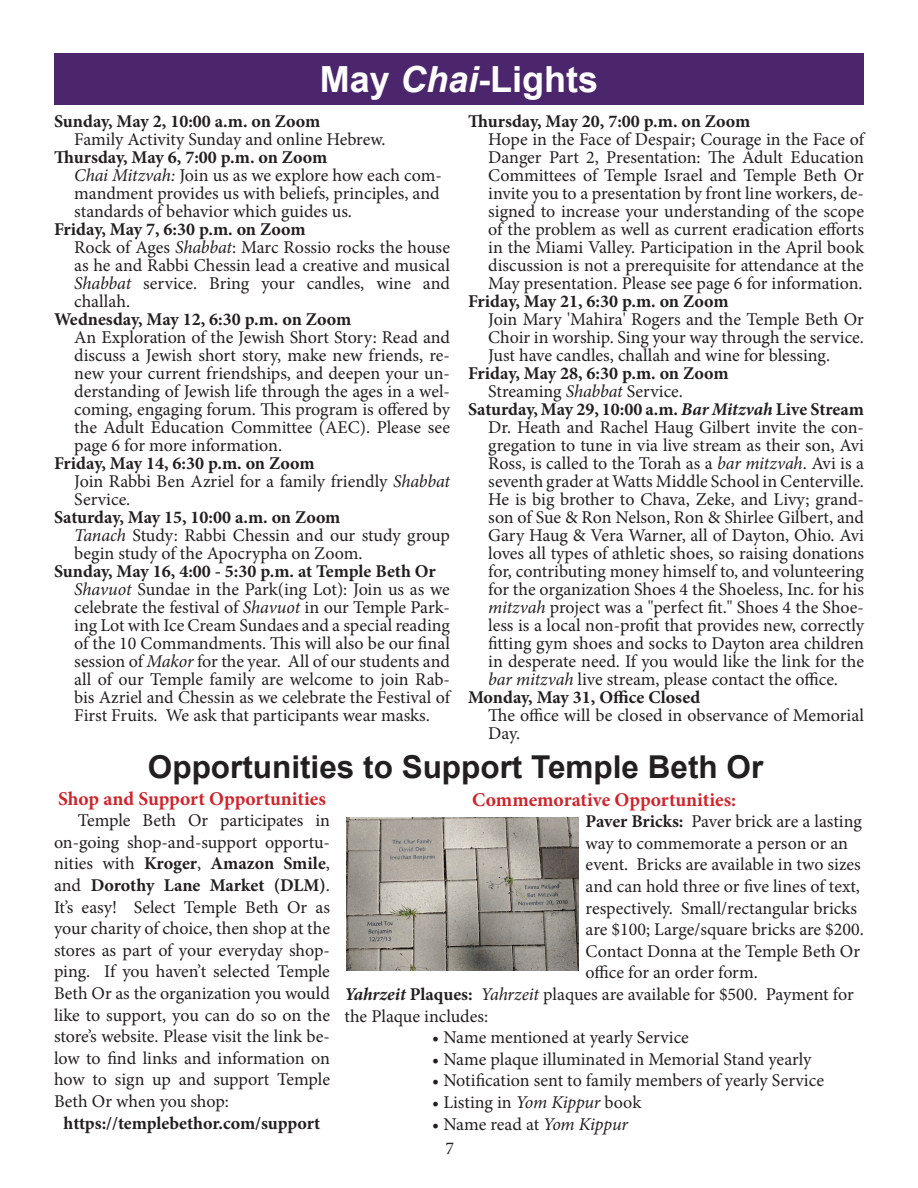
<style>
.page{position:relative;width:918px;height:1188px;background:#fff}
.page>*{position:absolute;margin:0;border:0;box-sizing:border-box;transform-origin:0 0}
.t1{font:700 36px "Arial";color:#fff}
.t2{font:700 31.5px "Arial";color:#231f20}
.t3{font:700 19.5px "Minion Pro";color:#d1232a}
.t4{font:18px/18px "Minion Pro";color:#231f20;text-align:justify}
.t5{font:700 18px "Minion Pro";color:#231f20}
.s1{font-style:italic}
.s2{font-weight:700}
.s3{font-weight:700;font-style:italic}
</style>
<div class="page">
<img style="left:346px;top:817px;width:233px;height:153px">
<div style="left:54px;top:54px;width:810px;height:51px;background:#4b266d"></div>
<p class="t1" style="left:320px;top:54px;width:280px">May <span class="s1">Chai</span>-Lights</p>
<p class="t5" style="left:468px;top:109px;width:284px">Thursday, May 20, 7:00 p.m. on Zoom</p>
<p class="t4" style="left:488px;top:131px;width:377px">Hope in the Face of Despair; Courage in the Face of Danger Part 2, Presentation: The Adult Education Committees of Temple Israel and Temple Beth Or invite you to a presentation by front line workers, de&shy;signed to increase your understanding of the scope of the problem as well as current eradication efforts in the Miami Valley. Participation in the April book discussion is not a prerequisite for attendance at the May presentation. Please see page 6 for information.</p>
<p class="t5" style="left:468px;top:289px;width:262px">Friday, May 21, 6:30 p.m. on Zoom</p>
<p class="t4" style="left:488px;top:311px;width:377px">Join Mary 'Mahira' Rogers and the Temple Beth Or Choir in worship. Sing your way through the service.<br>Just have candles, challah and wine for blessing.</p>
<p class="t5" style="left:468px;top:361px;width:262px">Friday, May 28, 6:30 p.m. on Zoom</p>
<p class="t4" style="left:488px;top:383px;width:196px">Streaming <span class="s1">Shabbat</span> Service.</p>
<p class="t5" style="left:468px;top:397px;width:398px">Saturday, May 29, 10:00 a.m. <span class="s1">Bar Mitzvah</span> Live Stream</p>
<p class="t4" style="left:488px;top:419px;width:377px">Dr. Heath and Rachel Haug Gilbert invite the con&shy;gregation to tune in via live stream as their son, Avi Ross, is called to the Torah as a <span class="s1">bar mitzvah</span>. Avi is a seventh grader at Watts Middle School in Centerville.<br>He is big brother to Chava, Zeke, and Livy; grand&shy;son of Sue &amp; Ron Nelson, Ron &amp; Shirlee Gilbert, and Gary Haug &amp; Vera Warner, all of Dayton, Ohio. Avi loves all types of athletic shoes, so raising donations for, contributing money himself to, and volunteering for the organization Shoes 4 the Shoeless, Inc. for his <span class="s1">mitzvah</span> project was a "perfect fit." Shoes 4 the Shoe&shy;less is a local non-profit that provides new, correctly fitting gym shoes and socks to Dayton area children in desperate need. If you would like the link for the <span class="s1">bar mitzvah</span> live stream, please contact the office.</p>
<p class="t5" style="left:468px;top:685px;width:234px">Monday, May 31, Office Closed</p>
<p class="t4" style="left:488px;top:707px;width:377px">The office will be closed in observance of Memorial<br>Day.</p>
<p class="t2" style="left:148px;top:744px;width:617px">Opportunities to Support Temple Beth Or</p>
<p class="t5" style="left:54px;top:109px;width:268px">Sunday, May 2, 10:00 a.m. on Zoom</p>
<p class="t4" style="left:74px;top:131px;width:313px">Family Activity Sunday and online Hebrew.</p>
<p class="t5" style="left:54px;top:145px;width:275px">Thursday, May 6, 7:00 p.m. on Zoom</p>
<p class="t4" style="left:74px;top:167px;width:369px;text-align:left"><span class="s1">Chai Mitzvah:</span> Join us as we explore how each com&shy;mandment provides us with beliefs, principles, and standards of behavior which guides us.</p>
<p class="t5" style="left:54px;top:217px;width:253px">Friday, May 7, 6:30 p.m. on Zoom</p>
<p class="t4" style="left:74px;top:239px;width:377px">Rock of Ages <span class="s1">Shabbat</span>: Marc Rossio rocks the house as he and Rabbi Chessin lead a creative and musical <span class="s1">Shabbat</span> service. Bring your candles, wine and challah.</p>
<p class="t5" style="left:54px;top:307px;width:299px">Wednesday, May 12, 6:30 p.m. on Zoom</p>
<p class="t4" style="left:74px;top:329px;width:377px">An Exploration of the Jewish Short Story: Read and discuss a Jewish short story, make new friends, re&shy;new your current friendships, and deepen your un&shy;derstanding of Jewish life through the ages in a wel&shy;coming, engaging forum. This program is offered by the Adult Education Committee (AEC). Please see page 6 for more information.</p>
<p class="t5" style="left:54px;top:451px;width:262px">Friday, May 14, 6:30 p.m. on Zoom</p>
<p class="t4" style="left:74px;top:473px;width:377px">Join Rabbi Ben Azriel for a family friendly <span class="s1">Shabbat<br></span>Service.</p>
<p class="t5" style="left:54px;top:505px;width:288px">Saturday, May 15, 10:00 a.m. on Zoom</p>
<p class="t4" style="left:74px;top:527px;width:377px"><span class="s1">Tanach</span> Study: Rabbi Chessin and our study group begin study of the Apocrypha on Zoom.</p>
<p class="t5" style="left:54px;top:559px;width:383px">Sunday, May 16, 4:00 - 5:30 p.m. at Temple Beth Or</p>
<p class="t4" style="left:74px;top:581px;width:377px"><span class="s1">Shavuot</span> Sundae in the Park(ing Lot): Join us as we celebrate the festival of <span class="s1">Shavuot</span> in our Temple Park&shy;ing Lot with Ice Cream Sundaes and a special reading of the 10 Commandments. This will also be our final session of <span class="s1">Makor</span> for the year. All of our students and all of our Temple family are welcome to join Rab&shy;bis Azriel and Chessin as we celebrate the Festival of First Fruits. We ask that participants wear masks.</p>
<p class="t3" style="left:58px;top:785px;width:269px">Shop and Support Opportunities</p>
<p class="t4" style="left:54px;top:810px;width:278px;line-height:21.6px;text-indent:24px">Temple Beth Or participates in on-going shop-and-support opportu&shy;nities with <span class="s2">Kroger</span>, <span class="s2">Amazon Smile</span>, and <span class="s2">Dorothy Lane Market (DLM)</span>.<br>It’s easy! Select Temple Beth Or as your charity of choice, then shop at the stores as part of your everyday shop&shy;ping. If you haven’t selected Temple Beth Or as the organization you would like to support, you can do so on the store’s website. Please visit the link be&shy;low to find links and information on how to sign up and support Temple Beth Or when you shop:</p>
<p class="t5" style="left:64px;top:1110px;width:258px">https://templebethor.com/support</p>
<p class="t3" style="left:472px;top:786px;width:265px">Commemorative Opportunities:</p>
<p class="t4" style="left:586px;top:811px;width:280px;line-height:21.6px;text-align:left"><span class="s2">Paver Bricks:</span> Paver brick are a lasting way to commemorate a person or an event. Bricks are available in two sizes and can hold three or five lines of text, respectively. Small/rectangular bricks are $100; Large/square bricks are $200.<br>Contact Donna at the Temple Beth Or office for an order form.</p>
<p class="t4" style="left:345px;top:984px;width:511px;line-height:21.6px"><span class="s3">Yahrzeit</span> <span class="s2">Plaques:</span> <span class="s1">Yahrzeit</span> plaques are available for $500. Payment for the Plaque includes:</p>
<p class="t4" style="left:432px;top:1029px;width:258px">• Name mentioned at yearly Service</p>
<p class="t4" style="left:432px;top:1050px;width:381px">• Name plaque illuminated in Memorial Stand yearly</p>
<p class="t4" style="left:432px;top:1072px;width:393px">• Notification sent to family members of yearly Service</p>
<p class="t4" style="left:432px;top:1093px;width:210px">• Listing in <span class="s1">Yom Kippur</span> book</p>
<p class="t4" style="left:432px;top:1115px;width:197px">• Name read at <span class="s1">Yom Kippur</span></p>
<p class="t4" style="left:445px;top:1139px;width:10px">7</p>
</div>
